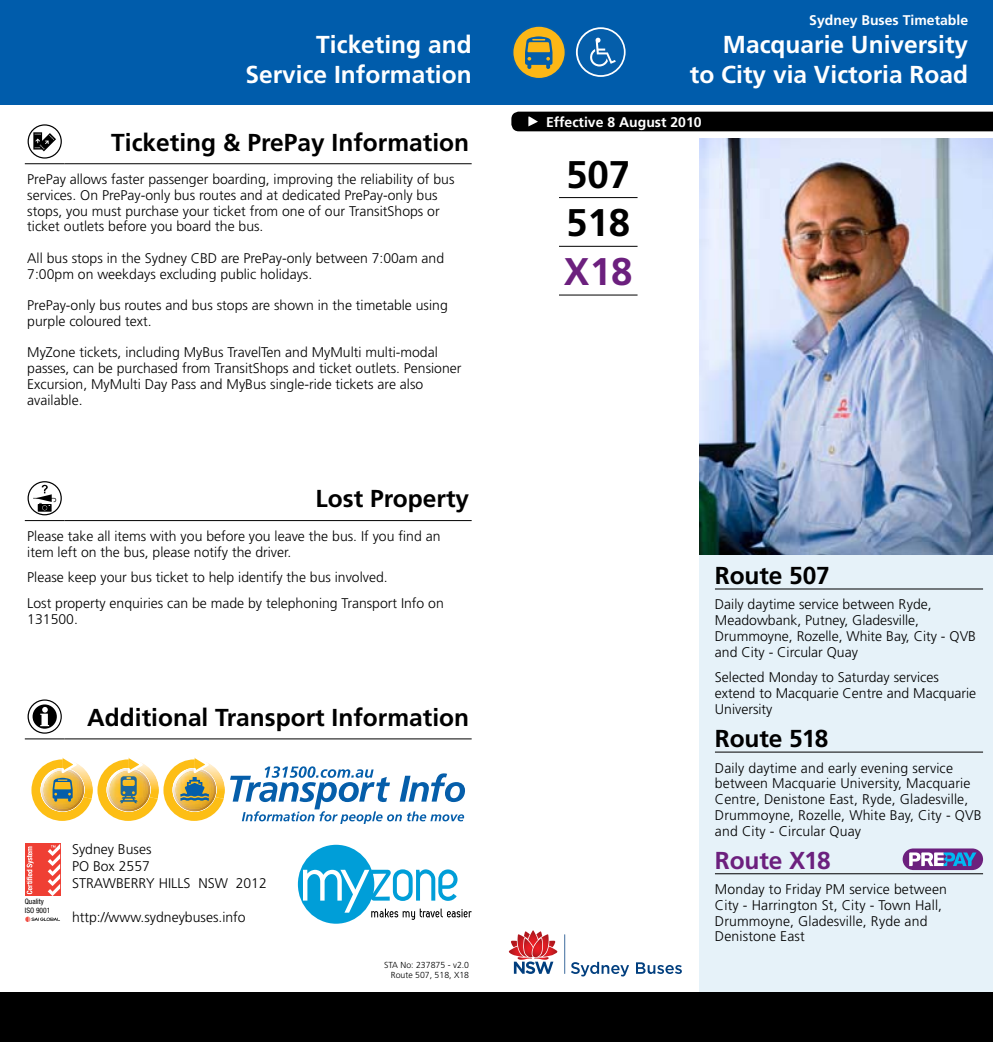
<style>
.page{position:relative;width:993px;height:1042px;background:#fff}
.page>*{position:absolute;margin:0;border:0;box-sizing:border-box;transform-origin:0 0}
.t1{font:700 38.5px/48.6px "Frutiger";color:#000}
.t2{font:700 38.5px "Frutiger";color:#6c207e}
.t3{font:700 24.5px "Frutiger";color:#000}
.t4{font:700 24.5px/29.4px "Frutiger";color:#fff;text-align:right}
.t5{font:700 24.5px "Frutiger";letter-spacing:-.005em;color:#6c207e}
.t6{font:300 14px/15.8px "Frutiger";color:#000}
.t7{font:700 14px "Frutiger";color:#fff}
.t8{font:300 8.75px/10.5px "Frutiger";color:#000;text-align:right}
.t9{font:condensed 7.52px/8.9px "Helvetica Neue";color:#000}
</style>
<div class="page">
<div style="left:699px;top:543px;width:293px;height:463px;background:#e6f2f9"></div>
<div style="left:0;top:0;width:992px;height:104px;background:#005cab"></div>
<img style="left:699px;top:139px;width:293px;height:415px">
<div style="left:511px;top:112px;width:481px;height:19px;background:#000"></div>
<hr style="left:714px;top:588px;width:268px;height:1px;background:#000">
<hr style="left:714px;top:751px;width:268px;height:1px;background:#000">
<hr style="left:714px;top:873px;width:268px;height:1px;background:#000">
<div style="left:0;top:992px;width:992px;height:50px;background:#000"></div>
<hr style="left:559px;top:246px;width:78px;height:1px;background:#000">
<hr style="left:559px;top:295px;width:78px;height:1px;background:#000">
<hr style="left:559px;top:197px;width:78px;height:1px;background:#000">
<svg style="left:511px;top:25px;width:55px;height:55px"></svg>
<div style="left:513px;top:27px;width:51px;height:51px;background:#fcb716;border-radius:50%"></div>
<svg style="left:525px;top:36px;width:27px;height:33px"></svg>
<svg style="left:575px;top:27px;width:50px;height:50px"></svg>
<div style="left:577px;top:29px;width:46px;height:46px;background:#055eaa;border-radius:50%"></div>
<svg style="left:590px;top:38px;width:25px;height:28px"></svg>
<div style="left:902px;top:848px;width:80px;height:22px;background:#6c207e;border-radius:11px"></div>
<svg style="left:909px;top:852px;width:67px;height:14px"></svg>
<hr style="left:25px;top:163px;width:39px;height:1px;background:#000">
<hr style="left:64px;top:163px;width:407px;height:1px;background:#000">
<hr style="left:25px;top:738px;width:39px;height:1px;background:#000">
<hr style="left:64px;top:738px;width:407px;height:1px;background:#000">
<hr style="left:25px;top:520px;width:39px;height:1px;background:#000">
<hr style="left:64px;top:520px;width:407px;height:1px;background:#000">
<svg style="left:28px;top:124px;width:34px;height:35px"></svg>
<div style="left:29px;top:126px;width:32px;height:31px;background:#fff;border-radius:50%"></div>
<svg style="left:33px;top:132px;width:23px;height:19px"></svg>
<svg style="left:28px;top:481px;width:34px;height:34px"></svg>
<svg style="left:29px;top:482px;width:32px;height:32px"></svg>
<svg style="left:38px;top:504px;width:14px;height:8px"></svg>
<svg style="left:33px;top:485px;width:23px;height:25px"></svg>
<svg style="left:28px;top:699px;width:34px;height:35px"></svg>
<svg style="left:29px;top:701px;width:32px;height:31px"></svg>
<div style="left:33px;top:704px;width:24px;height:25px;background:#000;border-radius:50%"></div>
<svg style="left:40px;top:707px;width:9px;height:19px"></svg>
<svg style="left:31px;top:757px;width:434px;height:67px"></svg>
<div style="left:25px;top:844px;width:35px;height:52px;background:#ef3f34"></div>
<svg style="left:27px;top:846px;width:7px;height:48px"></svg>
<svg style="left:48px;top:844px;width:12px;height:52px"></svg>
<svg style="left:25px;top:916px;width:35px;height:6px"></svg>
<div style="left:298px;top:845px;width:76px;height:78px;background:#009ed8;border-radius:50%"></div>
<svg style="left:303px;top:869px;width:168px;height:51px"></svg>
<svg style="left:508px;top:930px;width:49px;height:44px"></svg>
<svg style="left:564px;top:934px;width:65px;height:42px"></svg>
<svg style="left:636px;top:962px;width:45px;height:12px"></svg>
<h2 class="t4" style="left:245px;top:32px;width:228px">Ticketing and<br>Service Information</h2>
<h2 class="t3" style="left:111px;top:132px;width:359px">Ticketing &amp; PrePay Information</h2>
<p class="t6" style="left:27px;top:172px;width:428px">PrePay allows faster passenger boarding, improving the reliability of bus services. On PrePay-only bus routes and at dedicated PrePay-only bus stops, you must purchase your ticket from one of our TransitShops or ticket outlets before you board the bus.</p>
<p class="t6" style="left:27px;top:251px;width:418px">All bus stops in the Sydney CBD are PrePay-only between 7:00am and<br>7:00pm on weekdays excluding public holidays.</p>
<p class="t6" style="left:27px;top:298px;width:422px">PrePay-only bus routes and bus stops are shown in the timetable using purple coloured text.</p>
<p class="t6" style="left:27px;top:346px;width:435px">MyZone tickets, including MyBus TravelTen and MyMulti multi-modal passes, can be purchased from TransitShops and ticket outlets. Pensioner Excursion, MyMulti Day Pass and MyBus single-ride tickets are also available.</p>
<h2 class="t3" style="left:315px;top:489px;width:155px">Lost Property</h2>
<p class="t6" style="left:27px;top:529px;width:414px">Please take all items with you before you leave the bus. If you find an item left on the bus, please notify the driver.</p>
<p class="t6" style="left:27px;top:566px;width:418px;line-height:25.7px">Please keep your bus ticket to help identify the bus involved.<br>Lost property enquiries can be made by telephoning Transport Info on</p>
<p class="t6" style="left:27px;top:612px;width:52px">131500.</p>
<h2 class="t3" style="left:87px;top:707px;width:383px">Additional Transport Information</h2>
<p class="t9" style="left:25px;top:897px;width:27px">Quality<br>ISO 9001</p>
<p class="t6" style="left:72px;top:842px;width:196px;line-height:16.8px">Sydney Buses<br>PO Box 2557<br>STRAWBERRY HILLS NSW 2012</p>
<p class="t6" style="left:72px;top:910px;width:175px">http://www.sydneybuses.info</p>
<p class="t8" style="left:384px;top:960px;width:87px">STA No: 237875 - v2.0<br>Route 507, 518, X18</p>
<p class="t7" style="left:809px;top:15px;width:160px">Sydney Buses Timetable</p>
<h2 class="t4" style="left:689px;top:32px;width:280px">Macquarie University<br>to City via Victoria Road</h2>
<p class="t7" style="left:546px;top:116px;width:157px">Effective 8 August 2010</p>
<h1 class="t1" style="left:566px;top:153px;width:66px">507<br>518</h1>
<h1 class="t2" style="left:563px;top:256px;width:70px">X18</h1>
<h2 class="t3" style="left:714px;top:566px;width:116px">Route 507</h2>
<p class="t6" style="left:714px;top:598px;width:262px">Daily daytime service between Ryde, Meadowbank, Putney, Gladesville, Drummoyne, Rozelle, White Bay, City - QVB and City - Circular Quay</p>
<p class="t6" style="left:714px;top:671px;width:263px">Selected Monday to Saturday services extend to Macquarie Centre and Macquarie<br>University</p>
<h2 class="t3" style="left:714px;top:729px;width:115px">Route 518</h2>
<p class="t6" style="left:714px;top:761px;width:268px">Daily daytime and early evening service between Macquarie University, Macquarie Centre, Denistone East, Ryde, Gladesville, Drummoyne, Rozelle, White Bay, City - QVB and City - Circular Quay</p>
<h2 class="t5" style="left:714px;top:850px;width:117px">Route X18</h2>
<p class="t6" style="left:714px;top:882px;width:233px">Monday to Friday PM service between<br>City - Harrington St, City - Town Hall,<br>Drummoyne, Gladesville, Ryde and<br>Denistone East</p>
</div>
